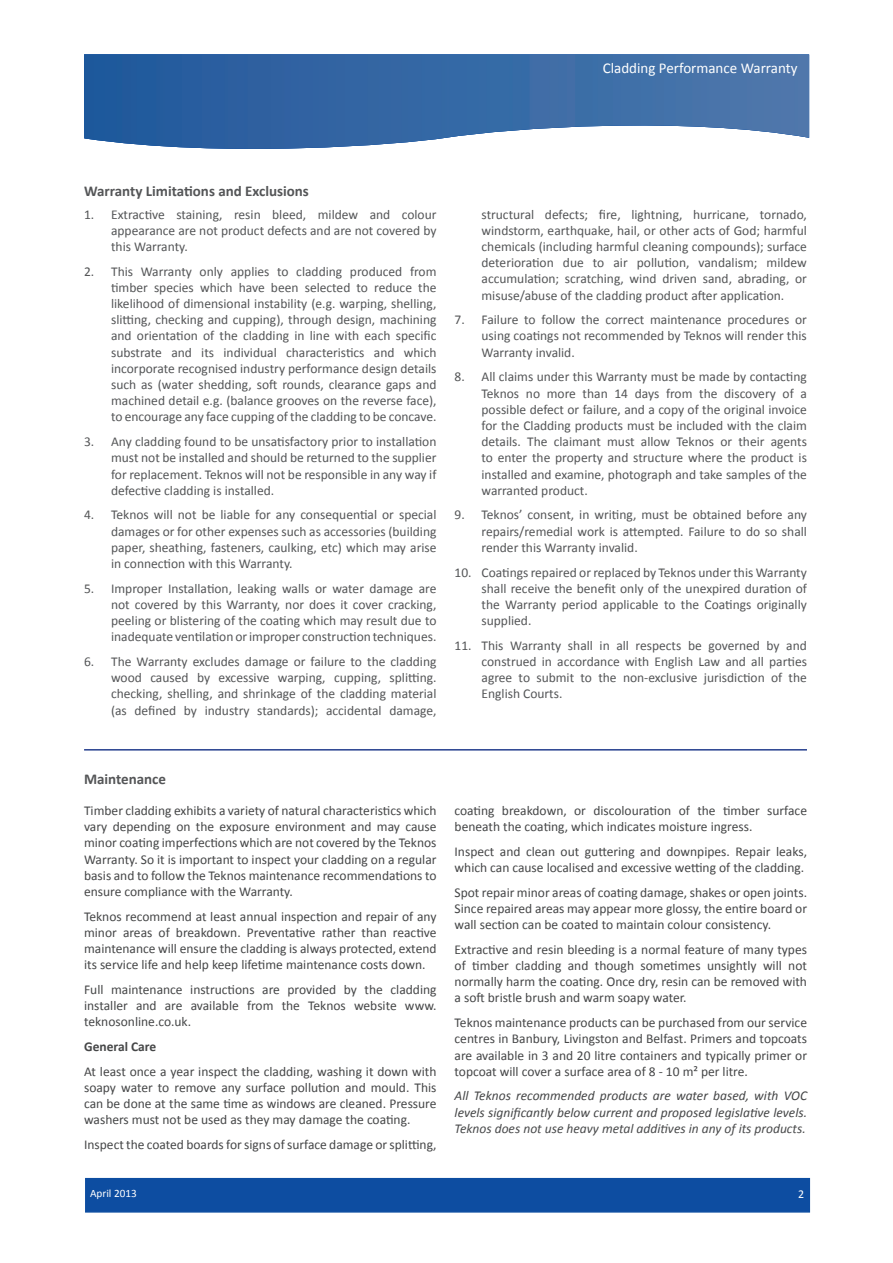
<style>
.page{position:relative;width:893px;height:1263px;background:#fff}
.page>*{position:absolute;margin:0;border:0;box-sizing:border-box;transform-origin:0 0}
.t1{font:700 15px "Calibri";color:#545557}
.t2{font:15px "Calibri";color:#fff}
.t3{font:13.5px/16.2px "Calibri";color:#545557;text-align:justify}
.t4{font:13.5px/16.2px "Calibri";color:#454647;text-align:justify}
.t5{font:italic 13.5px/16.2px "Calibri";color:#454647}
.t6{font:italic 13.5px "Calibri";color:#494a4b}
.t7{font:700 13.5px "Calibri";color:#454647}
.t8{font:12px "Calibri";color:#fff}
.t9{font:11.25px "Calibri";color:#fff}
</style>
<div class="page">
<img style="left:84px;top:54px;width:725px;height:95px">
<div style="left:85px;top:1178px;width:725px;height:34px;background:#0d4da1"></div>
<hr style="left:84px;top:749px;width:723px;height:1px;background:#253f8e">
<p class="t2" style="left:603px;top:59px;width:196px">Cladding Performance Warranty</p>
<p class="t1" style="left:84px;top:182px;width:226px">Warranty Limitations and Exclusions</p>
<p class="t3" style="left:111px;top:205px;width:327px;text-indent:-27px">1. Extractive staining, resin bleed, mildew and colour appearance are not product defects and are not covered by this Warranty.</p>
<p class="t3" style="left:111px;top:262px;width:327px;text-indent:-27px">2. This Warranty only applies to cladding produced from timber species which have been selected to reduce the likelihood of dimensional instability (e.g. warping, shelling, slitting, checking and cupping), through design, machining and orientation of the cladding in line with each specific substrate and its individual characteristics and which incorporate recognised industry performance design details such as (water shedding, soft rounds, clearance gaps and machined detail e.g. (balance grooves on the reverse face), to encourage any face cupping of the cladding to be concave.</p>
<p class="t3" style="left:111px;top:433px;width:327px;text-indent:-27px">3. Any cladding found to be unsatisfactory prior to installation must not be installed and should be returned to the supplier for replacement. Teknos will not be responsible in any way if defective cladding is installed.</p>
<p class="t3" style="left:111px;top:506px;width:327px;text-indent:-27px">4. Teknos will not be liable for any consequential or special damages or for other expenses such as accessories (building paper, sheathing, fasteners, caulking, etc) which may arise in connection with this Warranty.</p>
<p class="t3" style="left:111px;top:579px;width:327px;text-indent:-27px">5. Improper Installation, leaking walls or water damage are not covered by this Warranty, nor does it cover cracking, peeling or blistering of the coating which may result due to inadequate ventilation or improper construction techniques.</p>
<p class="t3" style="left:111px;top:653px;width:327px;text-indent:-27px">6. The Warranty excludes damage or failure to the cladding wood caused by excessive warping, cupping, splitting. checking, shelling, and shrinkage of the cladding material (as defined by industry standards); accidental damage,</p>
<p class="t3" style="left:481px;top:205px;width:327px">structural defects; fire, lightning, hurricane, tornado, windstorm, earthquake, hail, or other acts of God; harmful chemicals (including harmful cleaning compounds); surface deterioration due to air pollution, vandalism; mildew accumulation; scratching, wind driven sand, abrading, or misuse/abuse of the cladding product after application.</p>
<p class="t3" style="left:481px;top:311px;width:327px;text-indent:-27px">7. Failure to follow the correct maintenance procedures or using coatings not recommended by Teknos will render this Warranty invalid.</p>
<p class="t3" style="left:481px;top:368px;width:327px;text-indent:-27px">8. All claims under this Warranty must be made by contacting Teknos no more than 14 days from the discovery of a possible defect or failure, and a copy of the original invoice for the Cladding products must be included with the claim details. The claimant must allow Teknos or their agents to enter the property and structure where the product is installed and examine, photograph and take samples of the warranted product.</p>
<p class="t3" style="left:481px;top:506px;width:327px;text-indent:-27px">9. Teknos’ consent, in writing, must be obtained before any repairs/remedial work is attempted. Failure to do so shall render this Warranty invalid.</p>
<p class="t3" style="left:481px;top:563px;width:327px;text-indent:-27px">10. Coatings repaired or replaced by Teknos under this Warranty shall receive the benefit only of the unexpired duration of the Warranty period applicable to the Coatings originally supplied.</p>
<p class="t3" style="left:481px;top:637px;width:327px;text-indent:-27px">11. This Warranty shall in all respects be governed by and construed in accordance with English Law and all parties agree to submit to the non-exclusive jurisdiction of the English Courts.</p>
<p class="t1" style="left:84px;top:770px;width:84px">Maintenance</p>
<p class="t4" style="left:84px;top:802px;width:354px">Timber cladding exhibits a variety of natural characteristics which vary depending on the exposure environment and may cause minor coating imperfections which are not covered by the Teknos Warranty. So it is important to inspect your cladding on a regular basis and to follow the Teknos maintenance recommendations to ensure compliance with the Warranty.</p>
<p class="t4" style="left:84px;top:907px;width:354px">Teknos recommend at least annual inspection and repair of any minor areas of breakdown. Preventative rather than reactive maintenance will ensure the cladding is always protected, extend its service life and help keep lifetime maintenance costs down.</p>
<p class="t4" style="left:84px;top:981px;width:354px">Full maintenance instructions are provided by the cladding installer and are available from the Teknos website www. teknosonline.co.uk.</p>
<p class="t7" style="left:84px;top:1038px;width:74px">General Care</p>
<p class="t4" style="left:84px;top:1062px;width:354px">At least once a year inspect the cladding, washing it down with soapy water to remove any surface pollution and mould. This can be done at the same time as windows are cleaned. Pressure washers must not be used as they may damage the coating.</p>
<p class="t4" style="left:84px;top:1136px;width:354px">Inspect the coated boards for signs of surface damage or splitting,</p>
<p class="t9" style="left:90px;top:1187px;width:48px">April 2013</p>
<p class="t4" style="left:455px;top:802px;width:354px">coating breakdown, or discolouration of the timber surface beneath the coating, which indicates moisture ingress.</p>
<p class="t4" style="left:455px;top:842px;width:354px">Inspect and clean out guttering and downpipes. Repair leaks, which can cause localised and excessive wetting of the cladding.</p>
<p class="t4" style="left:455px;top:883px;width:354px">Spot repair minor areas of coating damage, shakes or open joints.<br>Since repaired areas may appear more glossy, the entire board or wall section can be coated to maintain colour consistency.</p>
<p class="t4" style="left:455px;top:941px;width:354px">Extractive and resin bleeding is a normal feature of many types of timber cladding and though sometimes unsightly will not normally harm the coating. Once dry, resin can be removed with a soft bristle brush and warm soapy water.</p>
<p class="t4" style="left:455px;top:1014px;width:354px">Teknos maintenance products can be purchased from our service centres in Banbury, Livingston and Belfast. Primers and topcoats are available in 3 and 20 litre containers and typically primer or topcoat will cover a surface area of 8 - 10 m² per litre.</p>
<p class="t5" style="left:455px;top:1087px;width:354px">All Teknos recommended products are water based, with VOC levels significantly below current and proposed legislative levels.</p>
<p class="t6" style="left:455px;top:1120px;width:353px">Teknos does not use heavy metal additives in any of its products.</p>
<p class="t8" style="left:798px;top:1186px;width:8px">2</p>
</div>
